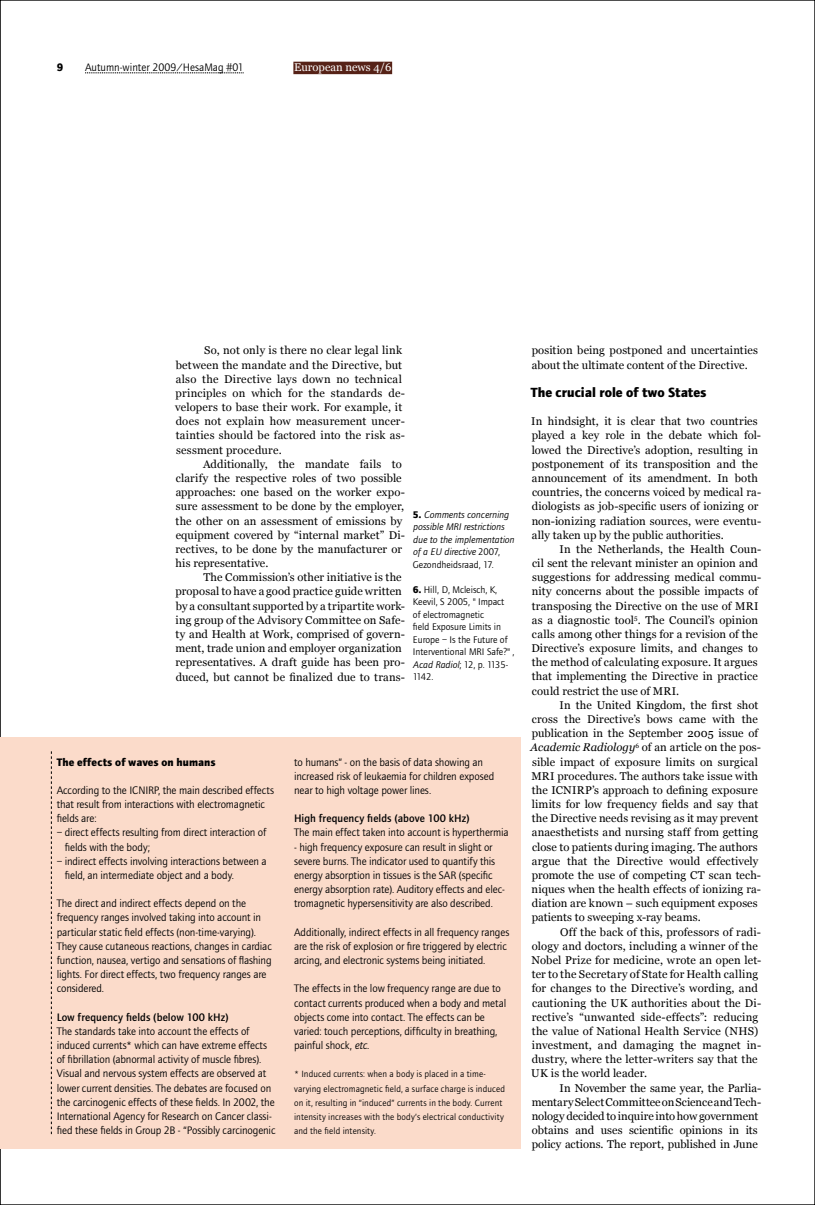
<style>
.page{position:relative;width:815px;height:1205px;background:#fff}
.page>*{position:absolute;margin:0;border:0;box-sizing:border-box;transform-origin:0 0}
.t1{font:700 13.75px "Foundry Journal";color:#000}
.t2{font:11.25px/14.1px "Georgia";letter-spacing:.01em;color:#000}
.t3{font:11.25px/14.1px "Foundry Journal";letter-spacing:-.01em;color:#000}
.t4{font:500 11.25px "Foundry Journal";letter-spacing:.005em;color:#000}
.t5{font:700 11.25px "Foundry Journal";letter-spacing:.01em;color:#000}
.t6{font:11.25px "Georgia";color:#fff}
.t7{font:10px/12.5px "Foundry Journal";color:#000}
.t8{font:italic 10px/12.5px "Foundry Journal";color:#000}
.t9{font:9.38px/14.1px "Foundry Journal";letter-spacing:.015em;color:#000}
.s1{font-weight:700;font-style:normal}
.s2{font-style:normal}
.s3{font-weight:700}
.s4{font-style:italic}
</style>
<div class="page">
<div style="left:0;top:737px;width:521px;height:411px;background:#fbdbca"></div>
<svg style="left:51px;top:751px;width:1px;height:383px"></svg>
<div style="left:293px;top:62px;width:99px;height:12px;background:#562217"></div>
<svg style="left:85px;top:73px;width:159px;height:1px"></svg>
<p class="t5" style="left:57px;top:60px;width:8px">9</p>
<p class="t3" style="left:85px;top:60px;width:160px">Autumn-winter 2009/HesaMag #01</p>
<p class="t6" style="left:294px;top:61px;width:99px">European news 4/6</p>
<p class="t2" style="left:175px;top:343px;width:231px;text-indent:29px">So, not only is there no clear legal link between the mandate and the Directive, but also the Directive lays down no technical principles on which for the standards de&shy;velopers to base their work. For example, it does not explain how measurement uncer&shy;tainties should be factored into the risk as&shy;sessment procedure.</p>
<p class="t2" style="left:176px;top:457px;width:231px;text-indent:27px">Additionally, the mandate fails to clarify the respective roles of two possible approaches: one based on the worker expo&shy;sure assessment to be done by the employer, the other on an assessment of emissions by equipment covered by “internal market” Di&shy;rectives, to be done by the manufacturer or his representative.</p>
<p class="t2" style="left:176px;top:570px;width:231px;text-indent:28px">The Commission’s other initiative is the proposal to have a good practice guide written by a consultant supported by a tripartite work&shy;ing group of the Advisory Committee on Safe&shy;ty and Health at Work, comprised of govern&shy;ment, trade union and employer organization representatives. A draft guide has been pro&shy;duced, but cannot be finalized due to trans-</p>
<p class="t8" style="left:413px;top:508px;width:103px"><span class="s1">5.</span> Comments concerning possible MRI restrictions due to the implementation of a EU directive <span class="s2">2007,<br>Gezondheidsraad, 17.</span></p>
<p class="t7" style="left:413px;top:583px;width:103px"><span class="s3">6.</span> Hill, D, Mcleisch, K,<br>Keevil, S 2005, "Impact of electromagnetic<br>field Exposure Limits in<br>Europe – Is the Future of<br>Interventional MRI Safe?",<br><span class="s4">Acad Radiol</span>; 12, p. 1135-<br>1142.</p>
<p class="t5" style="left:57px;top:755px;width:160px">The effects of waves on humans</p>
<p class="t3" style="left:57px;top:783px;width:219px">According to the ICNIRP, the main described effects that result from interactions with electromagnetic fields are:</p>
<p class="t3" style="left:65px;top:826px;width:203px;text-indent:-8px">– direct effects resulting from direct interaction of fields with the body;</p>
<p class="t3" style="left:65px;top:854px;width:203px;text-indent:-8px">– indirect effects involving interactions between a field, an intermediate object and a body.</p>
<p class="t3" style="left:57px;top:897px;width:217px">The direct and indirect effects depend on the frequency ranges involved taking into account in particular static field effects (non-time-varying).<br>They cause cutaneous reactions, changes in cardiac function, nausea, vertigo and sensations of flashing lights. For direct effects, two frequency ranges are considered.</p>
<p class="t4" style="left:57px;top:1010px;width:174px">Low frequency fields (below 100 kHz)</p>
<p class="t3" style="left:57px;top:1024px;width:220px">The standards take into account the effects of induced currents* which can have extreme effects of fibrillation (abnormal activity of muscle fibres).<br>Visual and nervous system effects are observed at lower current densities. The debates are focused on the carcinogenic effects of these fields. In 2002, the International Agency for Research on Cancer classi&shy;fied these fields in Group 2B - “Possibly carcinogenic</p>
<p class="t3" style="left:294px;top:755px;width:202px">to humans” - on the basis of data showing an increased risk of leukaemia for children exposed near to high voltage power lines.</p>
<p class="t4" style="left:294px;top:812px;width:177px">High frequency fields (above 100 kHz)</p>
<p class="t3" style="left:294px;top:826px;width:216px">The main effect taken into account is hyperthermia</p>
<p class="t3" style="left:294px;top:840px;width:212px">- high frequency exposure can result in slight or severe burns. The indicator used to quantify this energy absorption in tissues is the SAR (specific energy absorption rate). Auditory effects and elec&shy;tromagnetic hypersensitivity are also described.</p>
<p class="t3" style="left:294px;top:925px;width:217px">Additionally, indirect effects in all frequency ranges are the risk of explosion or fire triggered by electric arcing, and electronic systems being initiated.</p>
<p class="t3" style="left:294px;top:982px;width:214px">The effects in the low frequency range are due to contact currents produced when a body and metal objects come into contact. The effects can be varied: touch perceptions, difficulty in breathing, painful shock, <span class="s4">etc</span>.</p>
<p class="t9" style="left:294px;top:1067px;width:212px">* Induced currents: when a body is placed in a time&shy;varying electromagnetic field, a surface charge is induced on it, resulting in “induced” currents in the body. Current intensity increases with the body’s electrical conductivity and the field intensity.</p>
<p class="t2" style="left:532px;top:343px;width:228px">position being postponed and uncertainties about the ultimate content of the Directive.</p>
<p class="t1" style="left:531px;top:384px;width:177px">The crucial role of two States</p>
<p class="t2" style="left:531px;top:414px;width:231px">In hindsight, it is clear that two countries played a key role in the debate which fol&shy;lowed the Directive’s adoption, resulting in postponement of its transposition and the announcement of its amendment. In both countries, the concerns voiced by medical ra&shy;diologists as job-specific users of ionizing or non-ionizing radiation sources, were eventu&shy;ally taken up by the public authorities.</p>
<p class="t2" style="left:531px;top:542px;width:231px;text-indent:28px">In the Netherlands, the Health Coun&shy;cil sent the relevant minister an opinion and suggestions for addressing medical commu&shy;nity concerns about the possible impacts of transposing the Directive on the use of MRI as a diagnostic tool<sup>5</sup>. The Council’s opinion calls among other things for a revision of the Directive’s exposure limits, and changes to the method of calculating exposure. It argues that implementing the Directive in practice could restrict the use of MRI.</p>
<p class="t2" style="left:531px;top:698px;width:232px;text-indent:29px">In the United Kingdom, the first shot cross the Directive’s bows came with the publication in the September 2005 issue of <span class="s4">Academic Radiology</span><sup>6</sup> of an article on the pos&shy;sible impact of exposure limits on surgical MRI procedures. The authors take issue with the ICNIRP’s approach to defining exposure limits for low frequency fields and say that the Directive needs revising as it may prevent anaesthetists and nursing staff from getting close to patients during imaging. The authors argue that the Directive would effectively promote the use of competing CT scan tech&shy;niques when the health effects of ionizing ra&shy;diation are known – such equipment exposes patients to sweeping x-ray beams.</p>
<p class="t2" style="left:531px;top:924px;width:231px;text-indent:29px">Off the back of this, professors of radi&shy;ology and doctors, including a winner of the Nobel Prize for medicine, wrote an open let&shy;ter to the Secretary of State for Health calling for changes to the Directive’s wording, and cautioning the UK authorities about the Di&shy;rective’s “unwanted side-effects”: reducing the value of National Health Service (NHS) investment, and damaging the magnet in&shy;dustry, where the letter-writers say that the UK is the world leader.</p>
<p class="t2" style="left:532px;top:1080px;width:231px;text-indent:28px">In November the same year, the Parlia&shy;mentary Select Committee on Science and Tech&shy;nology decided to inquire into how government obtains and uses scientific opinions in its policy actions. The report, published in June</p>
</div>
